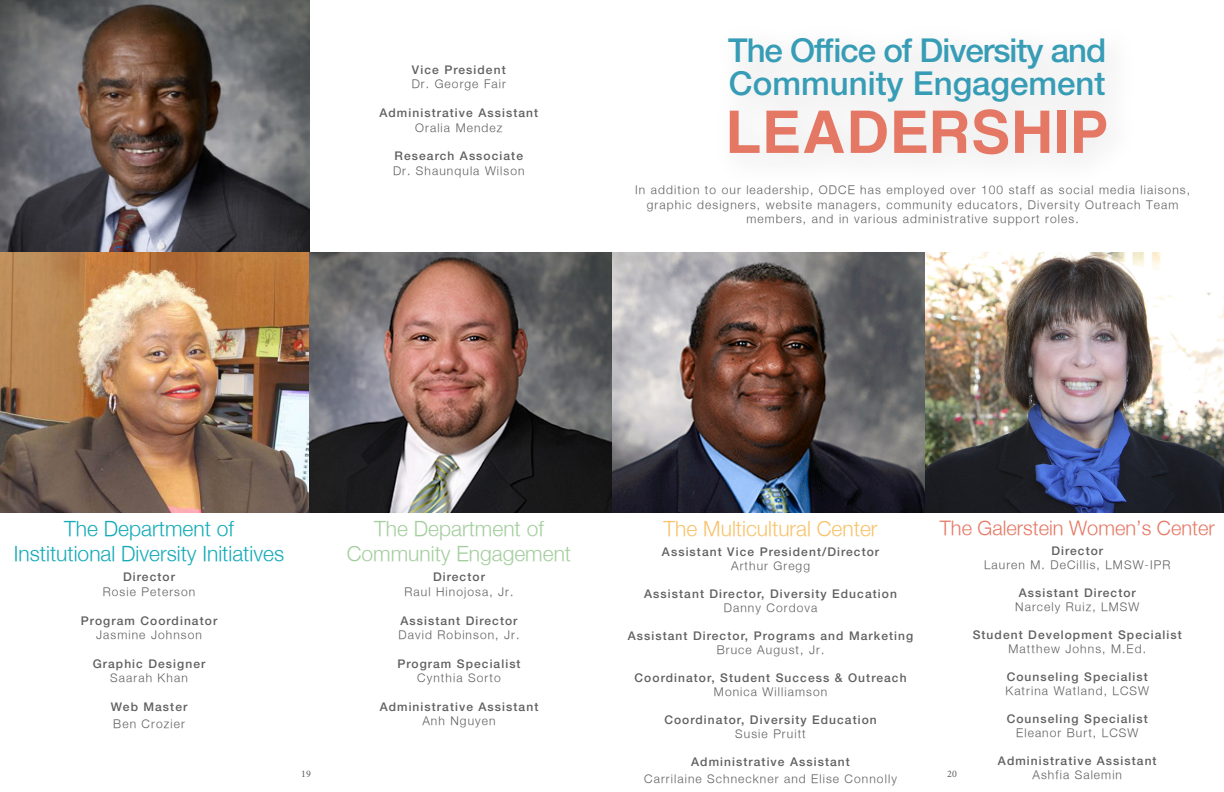
<style>
.page{position:relative;width:1224px;height:792px;background:#fff}
.page>*{position:absolute;margin:0;border:0;box-sizing:border-box;transform-origin:0 0}
.t1{font:63.7px "Coolvetica Rg";letter-spacing:.08em;color:#e57865}
.t2{font:500 33px "Helvetica Neue LT Std";letter-spacing:-.03em;color:#379cb5}
.t3{font:500 33px "Helvetica Neue LT Std";color:#379cb5}
.t4{font:300 21px "Helvetica Neue";color:#15abb8}
.t5{font:300 21px/25.2px "Helvetica Neue";color:#a4ce9e;text-align:center}
.t6{font:300 21px "Helvetica Neue";color:#f7c36b}
.t7{font:300 20px "Helvetica Neue";color:#e57865}
.t8{font:300 12px/14.4px "Helvetica Neue";letter-spacing:.09em;color:#606061;text-align:center}
.t9{font:500 12px "Helvetica Neue LT Std";letter-spacing:.09em;color:#606061}
.t10{font:10px "Minion Pro";color:#606061}
</style>
<div class="page">
<img style="left:0;top:252px;width:925px;height:261px">
<img style="left:925px;top:252px;width:299px;height:261px">
<div style="left:709px;top:18px;width:433px;height:173px;background:#f6f6f6"></div>
<img style="left:0;top:0;width:310px;height:252px">
<p class="t9" style="left:412px;top:63px;width:95px">Vice President</p>
<p class="t8" style="left:412px;top:77px;width:96px">Dr. George Fair</p>
<p class="t9" style="left:379px;top:106px;width:160px">Administrative Assistant</p>
<p class="t8" style="left:415px;top:120px;width:89px">Oralia Mendez</p>
<p class="t9" style="left:395px;top:149px;width:130px">Research Associate</p>
<p class="t8" style="left:393px;top:163px;width:133px">Dr. Shaunqula Wilson</p>
<p class="t2" style="left:728px;top:31px;width:380px">The Office of Diversity and</p>
<p class="t3" style="left:729px;top:64px;width:378px">Community Engagement</p>
<p class="t1" style="left:728px;top:94px;width:379px">LEADERSHIP</p>
<p class="t8" style="left:635px;top:183px;width:556px">In addition to our leadership, ODCE has employed over 100 staff as social media liaisons, graphic designers, website managers, community educators, Diversity Outreach Team members, and in various administrative support roles.</p>
<p class="t4" style="left:64px;top:516px;width:171px">The Department of</p>
<p class="t4" style="left:14px;top:541px;width:272px">Institutional Diversity Initiatives</p>
<p class="t9" style="left:123px;top:570px;width:53px">Director</p>
<p class="t8" style="left:103px;top:584px;width:94px">Rosie Peterson</p>
<p class="t9" style="left:81px;top:613px;width:138px">Program Coordinator</p>
<p class="t8" style="left:96px;top:627px;width:107px">Jasmine Johnson</p>
<p class="t9" style="left:93px;top:656px;width:114px">Graphic Designer</p>
<p class="t8" style="left:110px;top:670px;width:79px">Saarah Khan</p>
<p class="t9" style="left:111px;top:700px;width:78px">Web Master</p>
<p class="t8" style="left:113px;top:716px;width:73px">Ben Crozier</p>
<p class="t7" style="left:940px;top:516px;width:276px">The Galerstein Women’s Center</p>
<p class="t9" style="left:1051px;top:543px;width:53px">Director</p>
<p class="t8" style="left:984px;top:557px;width:188px">Lauren M. DeCillis, LMSW-IPR</p>
<p class="t9" style="left:1019px;top:585px;width:119px">Assistant Director</p>
<p class="t8" style="left:1015px;top:599px;width:126px">Narcely Ruiz, LMSW</p>
<p class="t9" style="left:973px;top:627px;width:211px">Student Development Specialist</p>
<p class="t8" style="left:1009px;top:641px;width:139px">Matthew Johns, M.Ed.</p>
<p class="t9" style="left:1007px;top:669px;width:143px">Counseling Specialist</p>
<p class="t8" style="left:1005px;top:683px;width:145px">Katrina Watland, LCSW</p>
<p class="t9" style="left:1007px;top:711px;width:143px">Counseling Specialist</p>
<p class="t8" style="left:1016px;top:725px;width:124px">Eleanor Burt, LCSW</p>
<p class="t9" style="left:998px;top:753px;width:160px">Administrative Assistant</p>
<p class="t8" style="left:1032px;top:767px;width:91px">Ashfia Salemin</p>
<p class="t6" style="left:664px;top:516px;width:215px">The Multicultural Center</p>
<p class="t9" style="left:662px;top:544px;width:219px">Assistant Vice President/Director</p>
<p class="t8" style="left:731px;top:558px;width:81px">Arthur Gregg</p>
<p class="t9" style="left:644px;top:586px;width:254px">Assistant Director, Diversity Education</p>
<p class="t8" style="left:724px;top:600px;width:95px">Danny Cordova</p>
<p class="t9" style="left:628px;top:628px;width:287px">Assistant Director, Programs and Marketing</p>
<p class="t8" style="left:717px;top:642px;width:109px">Bruce August, Jr.</p>
<p class="t9" style="left:635px;top:670px;width:274px">Coordinator, Student Success &amp; Outreach</p>
<p class="t8" style="left:714px;top:684px;width:115px">Monica Williamson</p>
<p class="t9" style="left:664px;top:712px;width:214px">Coordinator, Diversity Education</p>
<p class="t8" style="left:735px;top:726px;width:72px">Susie Pruitt</p>
<p class="t9" style="left:691px;top:754px;width:160px">Administrative Assistant</p>
<p class="t8" style="left:644px;top:771px;width:254px">Carrilaine Schneckner and Elise Connolly</p>
<p class="t5" style="left:347px;top:515px;width:226px">The Department of<br>Community Engagement</p>
<p class="t9" style="left:433px;top:570px;width:53px">Director</p>
<p class="t8" style="left:404px;top:584px;width:111px">Raul Hinojosa, Jr.</p>
<p class="t9" style="left:400px;top:613px;width:119px">Assistant Director</p>
<p class="t8" style="left:399px;top:627px;width:122px">David Robinson, Jr.</p>
<p class="t9" style="left:397px;top:656px;width:125px">Program Specialist</p>
<p class="t8" style="left:417px;top:670px;width:85px">Cynthia Sorto</p>
<p class="t9" style="left:380px;top:700px;width:160px">Administrative Assistant</p>
<p class="t8" style="left:422px;top:714px;width:75px">Anh Nguyen</p>
<p class="t10" style="left:301px;top:767px;width:11px">19</p>
<p class="t10" style="left:947px;top:767px;width:11px">20</p>
</div>
